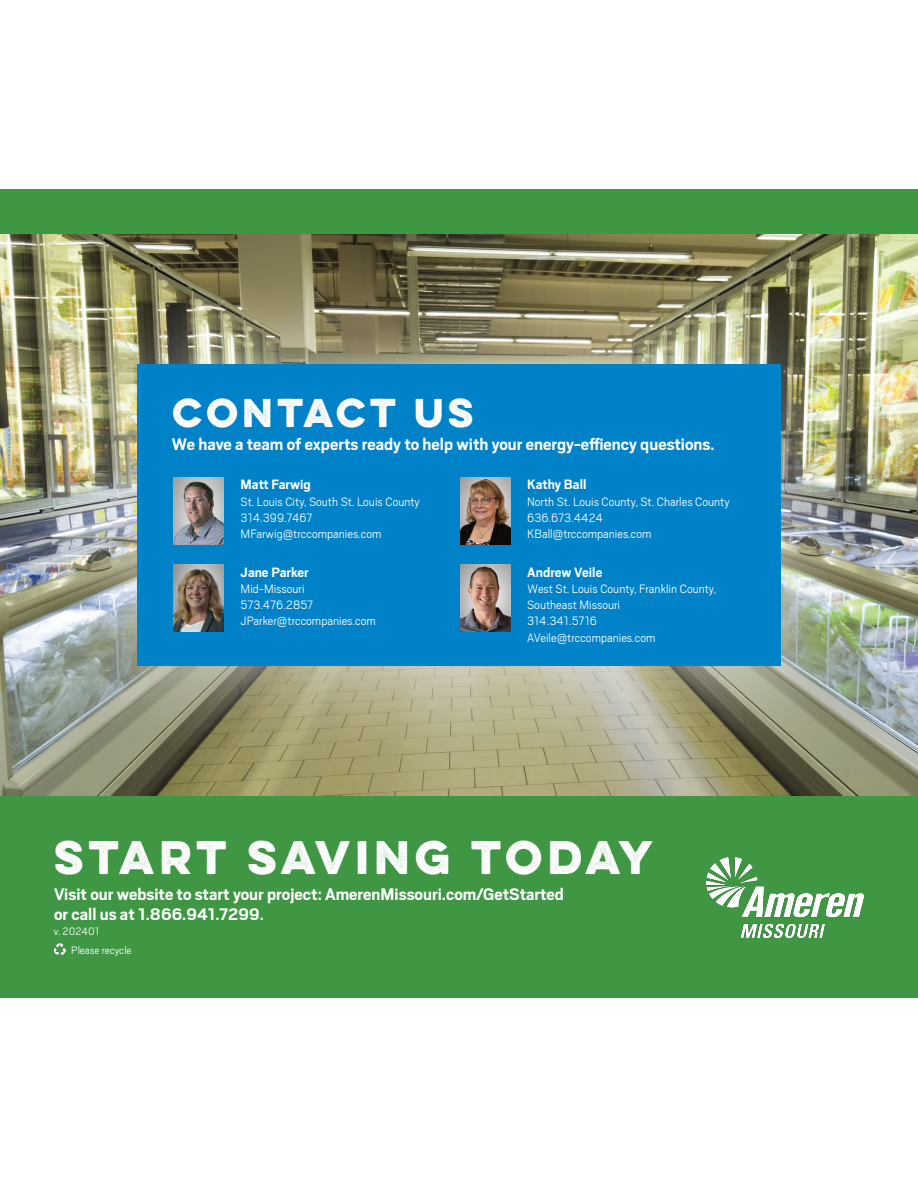
<style>
.page{position:relative;width:918px;height:1188px;background:#fff}
.page>*{position:absolute;margin:0;border:0;box-sizing:border-box;transform-origin:0 0}
.t1{font:700 42px "Lulo One";letter-spacing:-.11em;color:#fff}
.t2{font:700 36px "Lulo One";letter-spacing:-.1em;color:#fff}
.t3{font:700 18.6px/19.5px "Scout";color:#fff}
.t4{font:700 15px "Scout";color:#fff}
.t5{font:300 13.5px/16.2px "Scout";color:#fff}
.t6{font:300 12px "Scout";color:#fff}
</style>
<div class="page">
<img style="left:0;top:234px;width:918px;height:563px">
<div style="left:0;top:797px;width:918px;height:201px;background:#3f9744"></div>
<img style="left:707px;top:857px;width:157px;height:81px">
<div style="left:0;top:190px;width:918px;height:44px;background:#3f9744"></div>
<svg style="left:54px;top:944px;width:12px;height:11px"></svg>
<div style="left:43px;top:271px;width:832px;height:490px;background:#fff;opacity:.5"></div>
<div style="left:137px;top:365px;width:644px;height:301px;background:#0082c8"></div>
<img style="left:174px;top:565px;width:50px;height:67px">
<img style="left:460px;top:565px;width:50px;height:67px">
<img style="left:174px;top:477px;width:50px;height:67px">
<img style="left:460px;top:477px;width:50px;height:67px">
<h2 class="t2" style="left:172px;top:385px;width:311px">CONTACT US</h2>
<h3 class="t3" style="left:171px;top:433px;width:545px">We have a team of experts ready to help with your energy-effiency questions.</h3>
<p class="t4" style="left:527px;top:475px;width:61px">Kathy Ball</p>
<p class="t5" style="left:527px;top:493px;width:204px">North St. Louis County, St. Charles County<br>636.673.4424<br>KBall@trccompanies.com</p>
<p class="t4" style="left:241px;top:475px;width:72px">Matt Farwig</p>
<p class="t5" style="left:241px;top:493px;width:181px">St. Louis City, South St. Louis County<br>314.399.7467<br>MFarwig@trccompanies.com</p>
<p class="t4" style="left:241px;top:562px;width:70px">Jane Parker</p>
<p class="t5" style="left:241px;top:580px;width:137px">Mid-Missouri<br>573.476.2857<br>JParker@trccompanies.com</p>
<p class="t4" style="left:527px;top:562px;width:77px">Andrew Veile</p>
<p class="t5" style="left:527px;top:580px;width:191px">West St. Louis County, Franklin County,<br>Southeast Missouri<br>314.341.5716<br>AVeile@trccompanies.com</p>
<h1 class="t1" style="left:54px;top:825px;width:610px">START SAVING TODAY</h1>
<h3 class="t3" style="left:54px;top:884px;width:512px">Visit our website to start your project: AmerenMissouri.com/GetStarted or call us at 1.866.941.7299.</h3>
<p class="t6" style="left:71px;top:942px;width:62px">Please recycle</p>
<p class="t6" style="left:54px;top:924px;width:47px">v. 202401</p>
</div>
